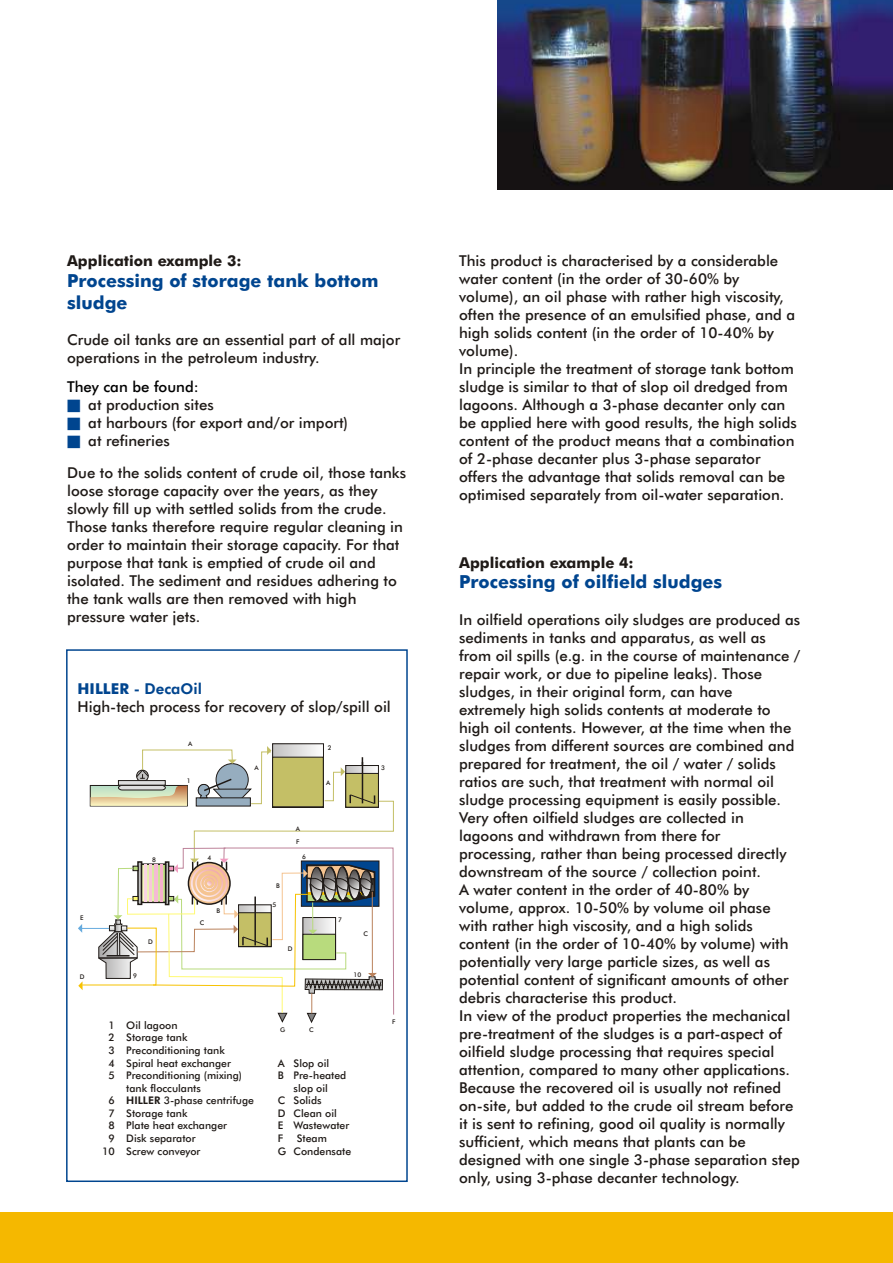
<style>
.page{position:relative;width:893px;height:1263px;background:#fff}
.page>*{position:absolute;margin:0;border:0;box-sizing:border-box;transform-origin:0 0}
.t1{font:500 18px/21.6px "Futura BT";color:#00458f}
.t2{font:500 15px/18px "Futura BT";color:#1f1a17}
.t3{font:500 15px "Futura BT";color:#1f1a17}
.t4{font:500 15px "Futura BT";color:#000}
.t5{font:13.5px/18px "Zapf Dingbats IT Cby BT";color:#00458f;text-align:justify}
.t6{font:500 10.5px/12.6px "Futura BT";color:#1f1a17;text-align:center}
.t7{font:500 6.45px "Futura BT";color:#1f1a17}
.s1{color:#00458f}
.s2{font-weight:800;color:#00458f}
.s3{font-weight:800}
</style>
<div class="page">
<div style="left:0;top:1212px;width:893px;height:51px;background:#f5b800"></div>
<svg style="left:66px;top:649px;width:342px;height:533px"></svg>
<div style="left:272px;top:743px;width:52px;height:65px;border:1px solid #1f1a17"></div>
<svg style="left:78px;top:746px;width:316px;height:278px"></svg>
<img style="left:498px;top:0;width:395px;height:189px">
<p class="t3" style="left:67px;top:255px;width:176px">Application example 3:</p>
<p class="t1" style="left:67px;top:271px;width:313px">Processing of storage tank bottom sludge</p>
<p class="t2" style="left:67px;top:332px;width:335px">Crude oil tanks are an essential part of all major operations in the petroleum industry.</p>
<p class="t4" style="left:67px;top:380px;width:133px">They can be found:</p>
<p class="t5" style="left:67px;top:397px;width:82px">■ ■ ■</p>
<p class="t2" style="left:88px;top:397px;width:261px">at production sites<br>at harbours (for export and/or import) at refineries</p>
<p class="t2" style="left:67px;top:466px;width:340px">Due to the solids content of crude oil, those tanks loose storage capacity over the years, as they slowly fill up with settled solids from the crude.<br>Those tanks therefore require regular cleaning in order to maintain their storage capacity. For that purpose that tank is emptied of crude oil and isolated. The sediment and residues adhering to the tank walls are then removed with high pressure water jets.</p>
<p class="t2" style="left:78px;top:681px;width:315px"><span class="s1">HILLER</span> <span class="s2">- DecaOil<br></span>High-tech process for recovery of slop/spill oil</p>
<p class="t7" style="left:80px;top:915px;width:5px">E</p>
<p class="t7" style="left:80px;top:974px;width:6px">D</p>
<p class="t7" style="left:152px;top:857px;width:5px">8</p>
<p class="t7" style="left:133px;top:973px;width:5px">9</p>
<p class="t7" style="left:148px;top:939px;width:6px">D</p>
<p class="t7" style="left:188px;top:741px;width:6px">A</p>
<p class="t7" style="left:187px;top:778px;width:5px">1</p>
<p class="t7" style="left:208px;top:855px;width:5px">4</p>
<p class="t7" style="left:200px;top:920px;width:6px">C</p>
<p class="t7" style="left:217px;top:908px;width:5px">B</p>
<p class="t7" style="left:328px;top:745px;width:5px">2</p>
<p class="t7" style="left:255px;top:765px;width:6px">A</p>
<p class="t7" style="left:381px;top:765px;width:5px">3</p>
<p class="t7" style="left:326px;top:780px;width:6px">A</p>
<p class="t7" style="left:296px;top:826px;width:6px">A</p>
<p class="t7" style="left:296px;top:839px;width:5px">F</p>
<p class="t7" style="left:276px;top:883px;width:5px">B</p>
<p class="t7" style="left:272px;top:902px;width:5px">5</p>
<p class="t7" style="left:302px;top:854px;width:5px">6</p>
<p class="t7" style="left:288px;top:946px;width:6px">D</p>
<p class="t7" style="left:338px;top:917px;width:5px">7</p>
<p class="t7" style="left:364px;top:931px;width:6px">C</p>
<p class="t7" style="left:354px;top:972px;width:9px">10</p>
<p class="t6" style="left:109px;top:1020px;width:70px">1 Oil lagoon</p>
<p class="t6" style="left:109px;top:1032px;width:80px">2 Storage tank</p>
<p class="t6" style="left:109px;top:1045px;width:118px">3 Preconditioning tank</p>
<p class="t6" style="left:109px;top:1057px;width:124px">4 Spiral heat exchanger</p>
<p class="t6" style="left:109px;top:1070px;width:135px">5 Preconditioning (mixing)</p>
<p class="t6" style="left:126px;top:1083px;width:76px">tank flocculants</p>
<p class="t6" style="left:109px;top:1095px;width:147px">6 <span class="s3">HILLER</span> 3-phase centrifuge</p>
<p class="t6" style="left:109px;top:1108px;width:80px">7 Storage tank</p>
<p class="t6" style="left:109px;top:1120px;width:120px">8 Plate heat exchanger</p>
<p class="t6" style="left:109px;top:1133px;width:89px">9 Disk separator</p>
<p class="t6" style="left:102px;top:1145px;width:100px">10 Screw conveyor</p>
<p class="t7" style="left:280px;top:1027px;width:7px">G</p>
<p class="t7" style="left:309px;top:1027px;width:6px">C</p>
<p class="t6" style="left:278px;top:1057px;width:53px">A Slop oil</p>
<p class="t6" style="left:278px;top:1070px;width:70px">B Pre-heated</p>
<p class="t6" style="left:294px;top:1083px;width:36px">slop oil</p>
<p class="t6" style="left:278px;top:1095px;width:45px">C Solids</p>
<p class="t6" style="left:278px;top:1108px;width:61px">D Clean oil</p>
<p class="t6" style="left:278px;top:1120px;width:73px">E Wastewater</p>
<p class="t6" style="left:278px;top:1133px;width:7px">F</p>
<p class="t6" style="left:278px;top:1133px;width:75px">Steam<br>G Condensate</p>
<p class="t7" style="left:392px;top:1019px;width:5px">F</p>
<p class="t2" style="left:459px;top:253px;width:339px">This product is characterised by a considerable water content (in the order of 30-60% by volume), an oil phase with rather high viscosity, often the presence of an emulsified phase, and a high solids content (in the order of 10-40% by volume).<br>In principle the treatment of storage tank bottom sludge is similar to that of slop oil dredged from lagoons. Although a 3-phase decanter only can be applied here with good results, the high solids content of the product means that a combination of 2-phase decanter plus 3-phase separator offers the advantage that solids removal can be optimised separately from oil-water separation.</p>
<p class="t3" style="left:459px;top:556px;width:176px">Application example 4:</p>
<p class="t1" style="left:459px;top:573px;width:265px">Processing of oilfield sludges</p>
<p class="t2" style="left:459px;top:612px;width:343px">In oilfield operations oily sludges are produced as sediments in tanks and apparatus, as well as from oil spills (e.g. in the course of maintenance / repair work, or due to pipeline leaks). Those sludges, in their original form, can have extremely high solids contents at moderate to high oil contents. However, at the time when the sludges from different sources are combined and prepared for treatment, the oil / water / solids ratios are such, that treatment with normal oil sludge processing equipment is easily possible.<br>Very often oilfield sludges are collected in lagoons and withdrawn from there for processing, rather than being processed directly downstream of the source / collection point.<br>A water content in the order of 40-80% by volume, approx. 10-50% by volume oil phase with rather high viscosity, and a high solids content (in the order of 10-40% by volume) with potentially very large particle sizes, as well as potential content of significant amounts of other debris characterise this product.<br>In view of the product properties the mechanical pre-treatment of the sludges is a part-aspect of oilfield sludge processing that requires special attention, compared to many other applications.<br>Because the recovered oil is usually not refined on-site, but added to the crude oil stream before it is sent to refining, good oil quality is normally sufficient, which means that plants can be designed with one single 3-phase separation step only, using 3-phase decanter technology.</p>
</div>
